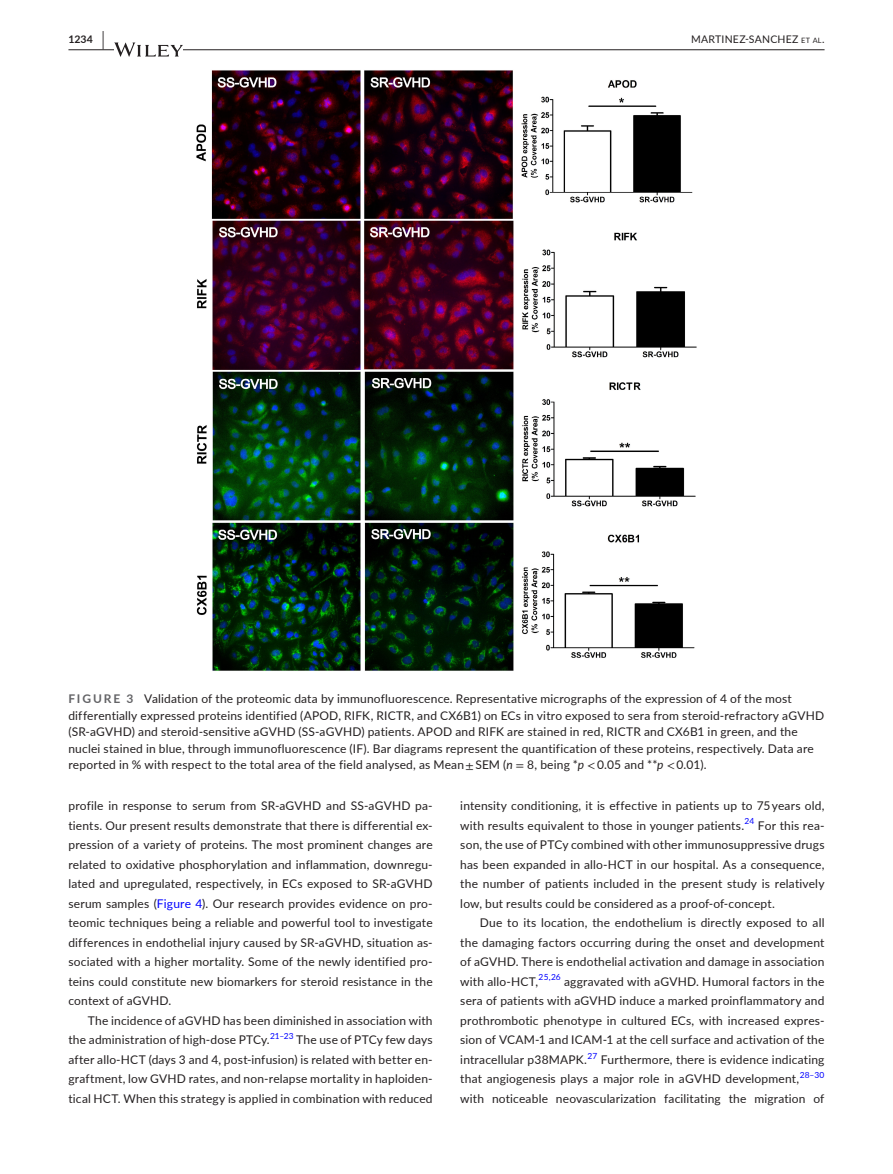
<style>
.page{position:relative;width:893px;height:1174px;background:#fff}
.page>*{position:absolute;margin:0;border:0;box-sizing:border-box;transform-origin:0 0}
.t1{font:12px/19.5px "Lato";letter-spacing:.015em;color:#231f20;text-align:justify}
.t2{font:10.5px "Lato";letter-spacing:.02em;color:#231f20}
.t3{font:700 10.5px "Lato";color:#231f20}
.s1{font-size:19.5px}
.s2{font-size:7.35px}
.s3{font-weight:700;color:#636366}
.s4{font-family:"STIX"}
.s5{font-style:italic}
.s6{color:#00f}
</style>
<div class="page">
<hr style="left:68px;top:49px;width:756px;height:1px;background:#231f20">
<svg style="left:114px;top:42px;width:69px;height:15px"></svg>
<img style="left:196px;top:70px;width:501px;height:601px">
<p class="t3" style="left:68px;top:31px;width:37px">1234 <span class="s1">|</span></p>
<p class="t2" style="left:691px;top:31px;width:135px">MARTINEZ--SANCHEZ <span class="s2">et al</span>.</p>
<p class="t1" style="left:68px;top:690px;width:757px;line-height:16.5px;text-align:left"><span class="s3">FIGURE 3</span> Validation of the proteomic data by immunofluorescence. Representative micrographs of the expression of 4 of the most differentially expressed proteins identified (APOD, RIFK, RICTR, and CX6B1) on ECs in vitro exposed to sera from steroid-refractory aGVHD (SR-aGVHD) and steroid-sensitive aGVHD (SS-aGVHD) patients. APOD and RIFK are stained in red, RICTR and CX6B1 in green, and the nuclei stained in blue, through immunofluorescence (IF). Bar diagrams represent the quantification of these proteins, respectively. Data are reported in % with respect to the total area of the field analysed, as Mean <span class="s4">±</span> SEM (<span class="s5">n</span> <span class="s4">=</span> 8, being *<span class="s5">p</span> <span class="s4">&lt;</span> 0.05 and **<span class="s5">p</span> <span class="s4">&lt;</span> 0.01).</p>
<p class="t1" style="left:68px;top:795px;width:366px">profile in response to serum from SR-aGVHD and SS-aGVHD pa&shy;tients. Our present results demonstrate that there is differential ex&shy;pression of a variety of proteins. The most prominent changes are related to oxidative phosphorylation and inflammation, downregu&shy;lated and upregulated, respectively, in ECs exposed to SR-aGVHD serum samples (<span class="s6">Figure 4</span>). Our research provides evidence on pro&shy;teomic techniques being a reliable and powerful tool to investigate differences in endothelial injury caused by SR-aGVHD, situation as&shy;sociated with a higher mortality. Some of the newly identified pro&shy;teins could constitute new biomarkers for steroid resistance in the context of aGVHD.</p>
<p class="t1" style="left:68px;top:1010px;width:366px;text-indent:20px">The incidence of aGVHD has been diminished in association with the administration of high-dose PTCy.<sup>21–23</sup> The use of PTCy few days after allo-HCT (days 3 and 4, post-infusion) is related with better en&shy;graftment, low GVHD rates, and non-relapse mortality in haploiden&shy;tical HCT. When this strategy is applied in combination with reduced</p>
<p class="t1" style="left:460px;top:795px;width:366px">intensity conditioning, it is effective in patients up to 75 years old, with results equivalent to those in younger patients.<sup>24</sup> For this rea&shy;son, the use of PTCy combined with other immunosuppressive drugs has been expanded in allo-HCT in our hospital. As a consequence, the number of patients included in the present study is relatively low, but results could be considered as a proof-of-concept.</p>
<p class="t1" style="left:460px;top:912px;width:366px;text-indent:20px">Due to its location, the endothelium is directly exposed to all the damaging factors occurring during the onset and development of aGVHD. There is endothelial activation and damage in association with allo-HCT,<sup>25,26</sup> aggravated with aGVHD. Humoral factors in the sera of patients with aGVHD induce a marked proinflammatory and prothrombotic phenotype in cultured ECs, with increased expres&shy;sion of VCAM-1 and ICAM-1 at the cell surface and activation of the intracellular p38MAPK.<sup>27</sup> Furthermore, there is evidence indicating that angiogenesis plays a major role in aGVHD development,<sup>28–30 </sup>with noticeable neovascularization facilitating the migration of</p>
</div>
